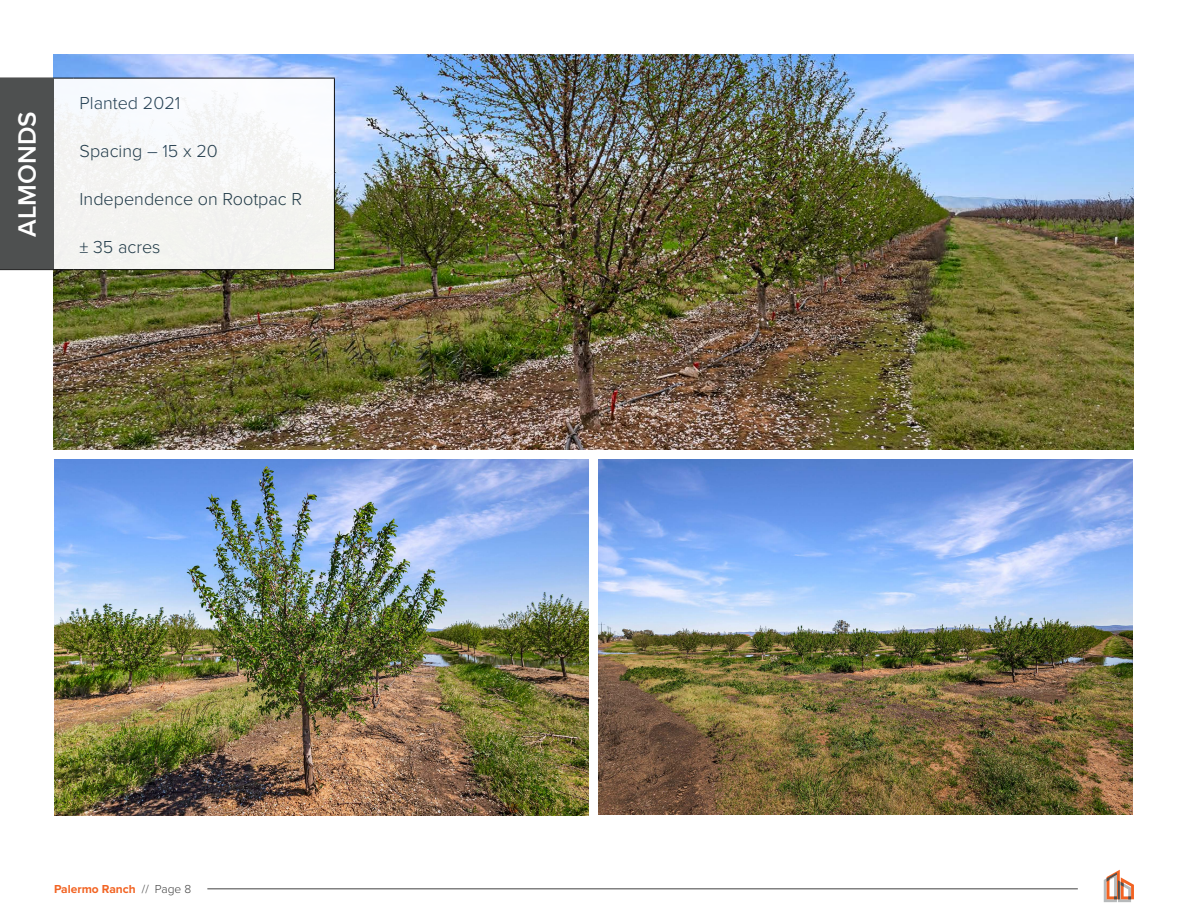
<style>
.page{position:relative;width:1188px;height:918px;background:#fff}
.page>*{position:absolute;margin:0;border:0;box-sizing:border-box;transform-origin:0 0}
.t1{font:600 26.1px "Proxima Nova";color:#fff}
.t2{font:300 18px "Proxima Nova";color:#1f3a4b}
.t3{font:700 12px "Proxima Nova";color:#f26322}
.s1{font-weight:300;color:#424242}
</style>
<div class="page">
<svg style="left:1104px;top:870px;width:30px;height:32px"></svg>
<hr style="left:207px;top:889px;width:871px;height:1px;background:#424242">
<img style="left:54px;top:54px;width:1080px;height:396px">
<img style="left:598px;top:459px;width:535px;height:356px">
<img style="left:54px;top:459px;width:534px;height:356px">
<svg style="left:54px;top:79px;width:280px;height:190px;fill:#f5f5f3"></svg>
<hr style="left:334px;top:78px;width:1px;height:48px;background:#000">
<hr style="left:334px;top:126px;width:1px;height:48px;background:#000">
<hr style="left:334px;top:174px;width:1px;height:48px;background:#000">
<hr style="left:334px;top:222px;width:1px;height:47px;background:#000">
<hr style="left:0;top:269px;width:74px;height:1px;background:#000">
<hr style="left:74px;top:269px;width:261px;height:1px;background:#000">
<hr style="left:0;top:78px;width:74px;height:1px;background:#000">
<hr style="left:74px;top:78px;width:261px;height:1px;background:#000">
<div style="left:0;top:79px;width:54px;height:190px;background:#4e5050"></div>
<h1 class="t1" style="left:8px;top:237px;width:127px;rotate:-90deg">ALMONDS</h1>
<p class="t2" style="left:80px;top:90px;width:102px">Planted 2021</p>
<p class="t2" style="left:80px;top:138px;width:140px">Spacing – 15 x 20</p>
<p class="t2" style="left:80px;top:185px;width:224px">Independence on Rootpac R</p>
<p class="t2" style="left:80px;top:233px;width:82px">± 35 acres</p>
<p class="t3" style="left:54px;top:880px;width:139px">Palermo Ranch <span class="s1">// Page 8</span></p>
</div>
